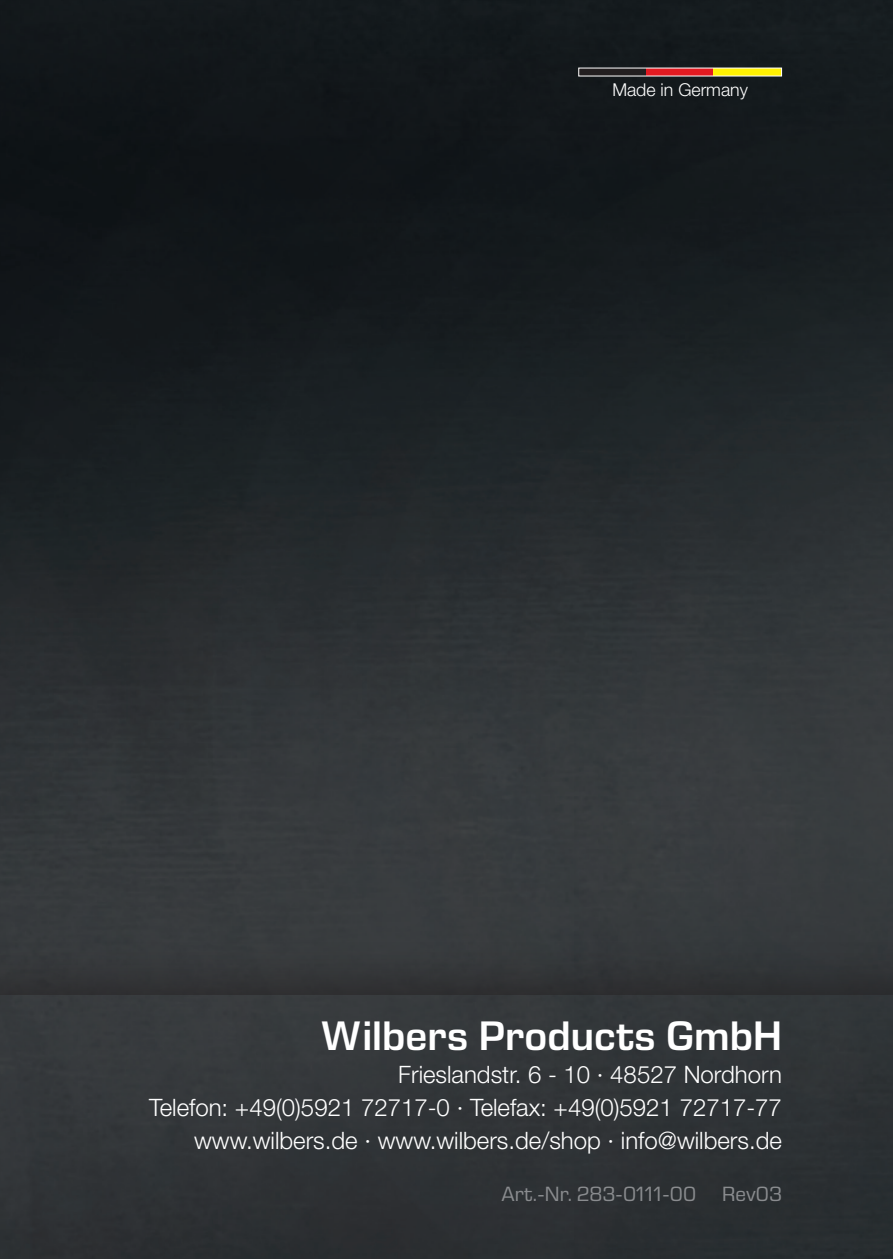
<style>
.page{position:relative;width:893px;height:1259px;background:#fff}
.page>*{position:absolute;margin:0;border:0;box-sizing:border-box;transform-origin:0 0}
.t1{font:600 42px "Eurostile Next LT Pro";color:#fff}
.t2{font:300 24px/33px "Helvetica Neue LT Pro";color:#fff;text-align:right}
.t3{font:21px "Eurostile Next LT Pro";color:#8a8c8f}
.t4{font:300 17.7px "Helvetica Neue LT Pro";color:#fff}
</style>
<div class="page">
<img style="left:0;top:0;width:893px;height:940px">
<div style="left:0;top:940px;width:893px;height:319px;background:#313437"></div>
<div style="left:579px;top:68px;width:68px;height:8px;background:#231f20"></div>
<div style="left:646px;top:68px;width:68px;height:8px;background:#e21a21"></div>
<div style="left:713px;top:68px;width:69px;height:8px;background:#fff101"></div>
<p class="t4" style="left:612px;top:78px;width:137px">Made in Germany</p>
<h1 class="t1" style="left:321px;top:1012px;width:462px">Wilbers Products GmbH</h1>
<p class="t2" style="left:149px;top:1057px;width:634px">Frieslandstr. 6 - 10 · 48527 Nordhorn<br>Telefon: +49(0)5921 72717-0 · Telefax: +49(0)5921 72717-77 www.wilbers.de · www.wilbers.de/shop · info@wilbers.de</p>
<p class="t3" style="left:502px;top:1182px;width:282px">Art.-Nr. 283-0111-00 Rev03</p>
</div>
